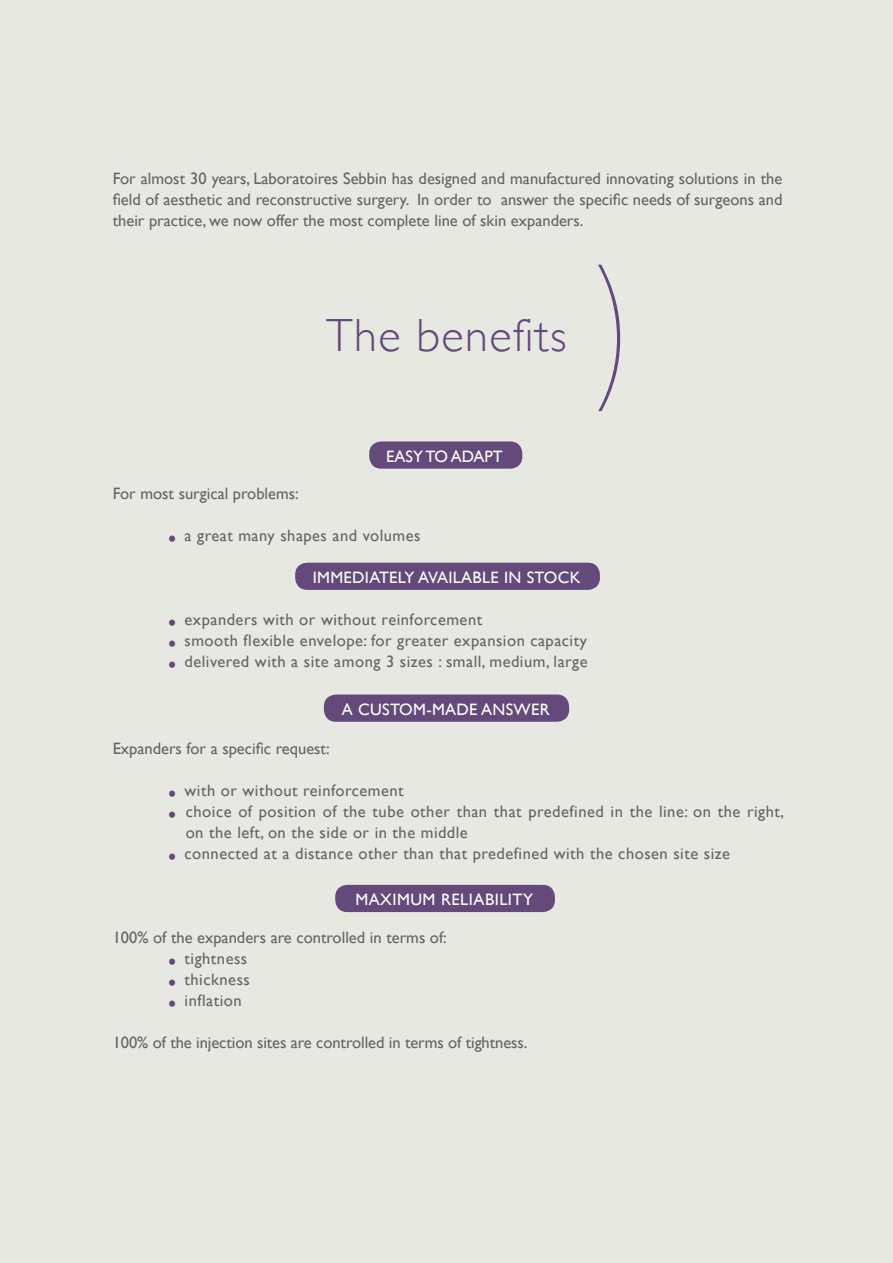
<style>
.page{position:relative;width:893px;height:1263px;background:#e8e8e2}
.page>*{position:absolute;margin:0;border:0;box-sizing:border-box;transform-origin:0 0}
.t1{font:200 161.55px "Helvetica Neue";color:#634a7b}
.t2{font:49.5px "Gill Sans";color:#634a7b}
.t3{font:300 46.5px "Gill Sans";letter-spacing:.03em;color:#634a7b}
.t4{font:16.5px/21px "Gill Sans";letter-spacing:.03em;color:#636466;text-align:justify}
.t5{font:16.5px "Gill Sans";color:#636466}
.t6{font:16.5px "Gill Sans";letter-spacing:.02em;color:#fff}
.t7{font:16.5px "Gill Sans";letter-spacing:-.005em;color:#636466}
</style>
<div class="page">
<div style="left:369px;top:441px;width:153px;height:28px;background:#634a7b;border-radius:12px"></div>
<div style="left:324px;top:694px;width:245px;height:28px;background:#634a7b;border-radius:12px"></div>
<div style="left:335px;top:885px;width:220px;height:27px;background:#634a7b;border-radius:12px"></div>
<div style="left:295px;top:563px;width:305px;height:27px;background:#634a7b;border-radius:12px"></div>
<p class="t4" style="left:113px;top:167px;width:671px">For almost 30 years, Laboratoires Sebbin has designed and manufactured innovating solutions in the field of aesthetic and reconstructive surgery. In order to answer the specific needs of surgeons and their practice, we now offer the most complete line of skin expanders.</p>
<h3 class="t3" style="left:326px;top:299px;width:242px">The benefits</h3>
<h1 class="t1" style="left:631px;top:476px;width:37px;rotate:-180deg">(</h1>
<p class="t6" style="left:386px;top:447px;width:118px">Easy to a da pt</p>
<p class="t5" style="left:113px;top:483px;width:188px">For most surgical problems:</p>
<h2 class="t2" style="left:167px;top:495px;width:12px">.</h2>
<p class="t4" style="left:185px;top:524px;width:237px">a great many shapes and volumes</p>
<p class="t6" style="left:313px;top:568px;width:17px">Imme</p>
<p class="t6" style="left:352px;top:568px;width:230px">diately available in stock</p>
<h2 class="t2" style="left:167px;top:579px;width:12px">.</h2>
<p class="t4" style="left:185px;top:608px;width:299px">expanders with or without reinforcement</p>
<h2 class="t2" style="left:167px;top:600px;width:12px">.</h2>
<p class="t4" style="left:185px;top:629px;width:404px">smooth flexible envelope: for greater expansion capacity</p>
<h2 class="t2" style="left:167px;top:621px;width:12px">.</h2>
<p class="t4" style="left:185px;top:650px;width:405px">delivered with a site among 3 sizes : small, medium, large</p>
<p class="t6" style="left:342px;top:700px;width:209px">A custom-made answer</p>
<p class="t5" style="left:113px;top:738px;width:219px">Expanders for a specific request:</p>
<h2 class="t2" style="left:167px;top:750px;width:12px">.</h2>
<p class="t4" style="left:185px;top:779px;width:221px">with or without reinforcement</p>
<h2 class="t2" style="left:167px;top:771px;width:12px">.</h2>
<p class="t4" style="left:186px;top:800px;width:600px">choice of position of the tube other than that predefined in the line: on the right, on the left, on the side or in the middle</p>
<h2 class="t2" style="left:167px;top:813px;width:12px">.</h2>
<p class="t4" style="left:185px;top:842px;width:547px">connected at a distance other than that predefined with the chosen site size</p>
<p class="t6" style="left:355px;top:890px;width:179px">Maxim um reliability</p>
<p class="t5" style="left:113px;top:927px;width:336px">100% of the expanders are controlled in terms of:</p>
<h2 class="t2" style="left:167px;top:918px;width:12px">.</h2>
<p class="t4" style="left:185px;top:947px;width:64px">tightness</p>
<h2 class="t2" style="left:167px;top:939px;width:12px">.</h2>
<p class="t4" style="left:185px;top:968px;width:67px">thickness</p>
<h2 class="t2" style="left:167px;top:960px;width:12px">.</h2>
<p class="t4" style="left:185px;top:989px;width:59px">inflation</p>
<p class="t7" style="left:113px;top:1032px;width:416px">100% of the injection sites are controlled in terms of tightness.</p>
</div>
